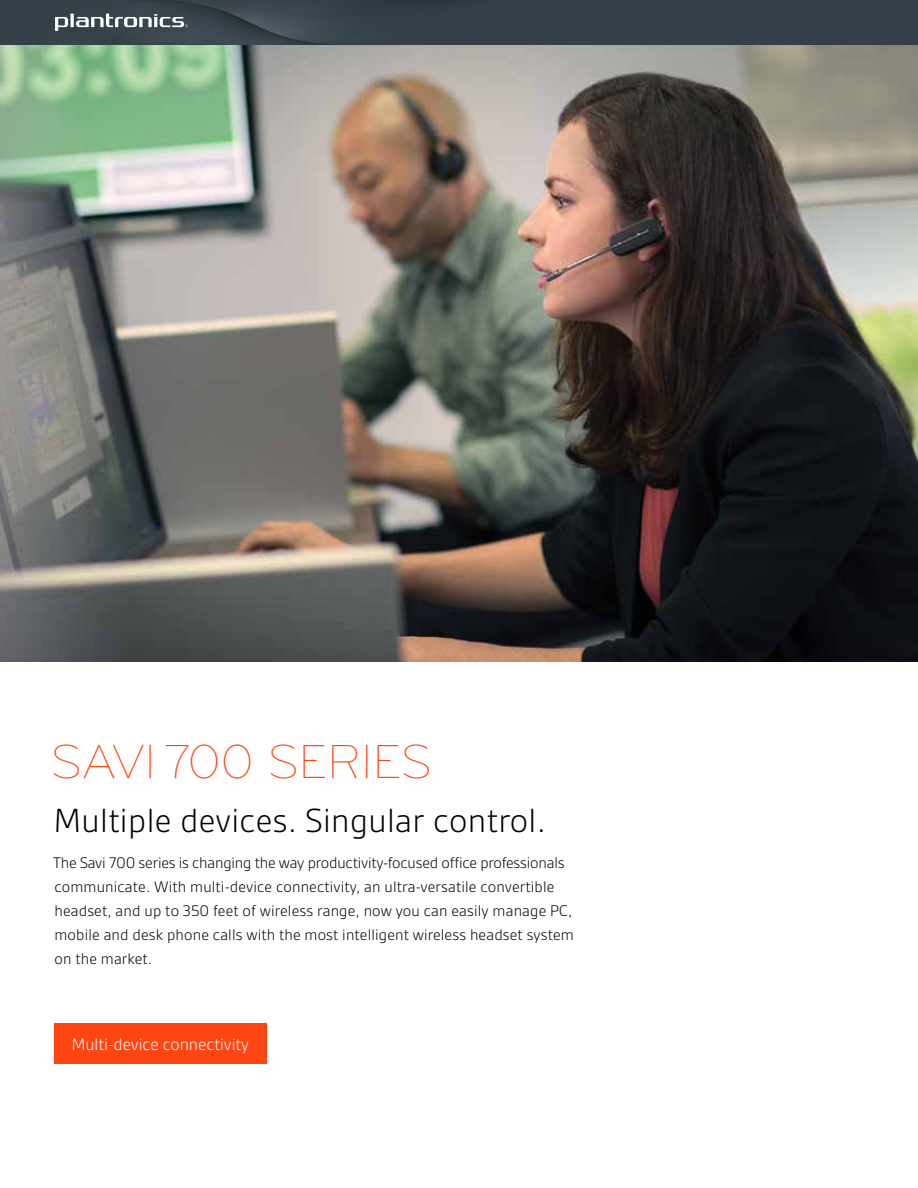
<style>
.page{position:relative;width:918px;height:1188px;background:#fff}
.page>*{position:absolute;margin:0;border:0;box-sizing:border-box;transform-origin:0 0}
.t1{font:300 49.5px "Bryant";letter-spacing:-.01em;color:#ff4612}
.t2{font:300 36px "Gesta";letter-spacing:.01em;color:#000}
.t3{font:300 18px "Gesta";color:#fff}
.t4{font:300 16.5px/24px "Gesta";letter-spacing:.01em;color:#000}
</style>
<div class="page">
<svg style="left:0;top:0;width:918px;height:45px;background:#38444b"></svg>
<div style="left:54px;top:1023px;width:212px;height:41px;background:#ff4612"></div>
<img style="left:0;top:45px;width:918px;height:617px">
<h1 class="t1" style="left:51px;top:733px;width:383px">SAVI 700 SERIES</h1>
<h2 class="t2" style="left:54px;top:800px;width:494px">Multiple devices. Singular control.</h2>
<p class="t4" style="left:53px;top:851px;width:523px">The Savi 700 series is changing the way productivity-focused office professionals communicate. With multi-device connectivity, an ultra-versatile convertible headset, and up to 350 feet of wireless range, now you can easily manage PC, mobile and desk phone calls with the most intelligent wireless headset system on the market.</p>
<p class="t3" style="left:72px;top:1034px;width:179px">Multi-device connectivity</p>
</div>
